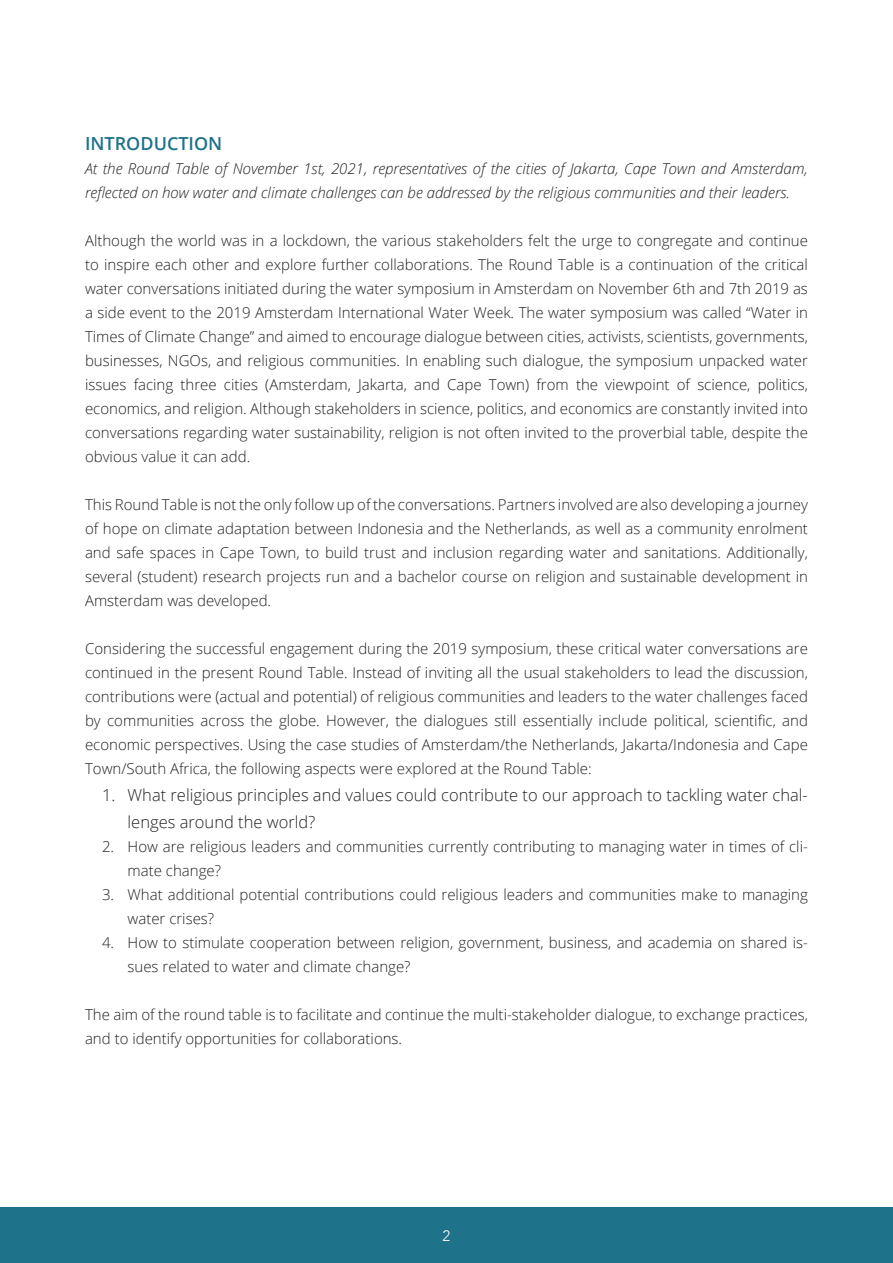
<style>
.page{position:relative;width:893px;height:1263px;background:#fff}
.page>*{position:absolute;margin:0;border:0;box-sizing:border-box;transform-origin:0 0}
.t1{font:600 18px "Open Sans";color:#1e728a}
.t2{font:300 16.5px/27px "Open Sans";color:#231f20}
.t3{font:300 15px/24px "Open Sans";color:#231f20}
.t4{font:italic 300 15px/24px "Open Sans";color:#231f20}
.t5{font:300 15px "Avenir";color:#fff}
</style>
<div class="page">
<div style="left:0;top:1208px;width:893px;height:55px;background:#1e728a"></div>
<p class="t1" style="left:85px;top:136px;width:139px">INTRODUCTION</p>
<p class="t4" style="left:85px;top:158px;width:724px">At the Round Table of November 1st, 2021, representatives of the cities of Jakarta, Cape Town and Amsterdam, reflected on how water and climate challenges can be addressed by the religious communities and their leaders.</p>
<p class="t3" style="left:85px;top:230px;width:724px;text-align:justify">Although the world was in a lockdown, the various stakeholders felt the urge to congregate and continue to inspire each other and explore further collaborations. The Round Table is a continuation of the critical water conversations initiated during the water symposium in Amsterdam on November 6th and 7th 2019 as a side event to the 2019 Amsterdam International Water Week. The water symposium was called “Water in Times of Climate Change” and aimed to encourage dialogue between cities, activists, scientists, governments, businesses, NGOs, and religious communities. In enabling such dialogue, the symposium unpacked water issues facing three cities (Amsterdam, Jakarta, and Cape Town) from the viewpoint of science, politics, economics, and religion. Although stakeholders in science, politics, and economics are constantly invited into conversations regarding water sustainability, religion is not often invited to the proverbial table, despite the obvious value it can add.</p>
<p class="t3" style="left:85px;top:494px;width:724px;text-align:justify">This Round Table is not the only follow up of the conversations. Partners involved are also developing a journey of hope on climate adaptation between Indonesia and the Netherlands, as well as a community enrolment and safe spaces in Cape Town, to build trust and inclusion regarding water and sanitations. Additionally, several (student) research projects run and a bachelor course on religion and sustainable development in Amsterdam was developed.</p>
<p class="t3" style="left:85px;top:638px;width:724px;text-align:justify">Considering the successful engagement during the 2019 symposium, these critical water conversations are continued in the present Round Table. Instead of inviting all the usual stakeholders to lead the discussion, contributions were (actual and potential) of religious communities and leaders to the water challenges faced by communities across the globe. However, the dialogues still essentially include political, scientific, and economic perspectives. Using the case studies of Amsterdam/the Netherlands, Jakarta/Indonesia and Cape Town/South Africa, the following aspects were explored at the Round Table:</p>
<p class="t2" style="left:128px;top:783px;width:682px;text-indent:-26px">1. What religious principles and values could contribute to our approach to tackling water chal&shy;lenges around the world?</p>
<p class="t3" style="left:128px;top:836px;width:682px;text-indent:-26px">2. How are religious leaders and communities currently contributing to managing water in times of cli&shy;mate change?</p>
<p class="t3" style="left:128px;top:884px;width:682px;text-indent:-26px">3. What additional potential contributions could religious leaders and communities make to managing water crises?</p>
<p class="t3" style="left:128px;top:932px;width:682px;text-indent:-26px">4. How to stimulate cooperation between religion, government, business, and academia on shared is&shy;sues related to water and climate change?</p>
<p class="t3" style="left:85px;top:1004px;width:724px">The aim of the round table is to facilitate and continue the multi-stakeholder dialogue, to exchange practices, and to identify opportunities for collaborations.</p>
<p class="t5" style="left:443px;top:1227px;width:9px">2</p>
</div>
